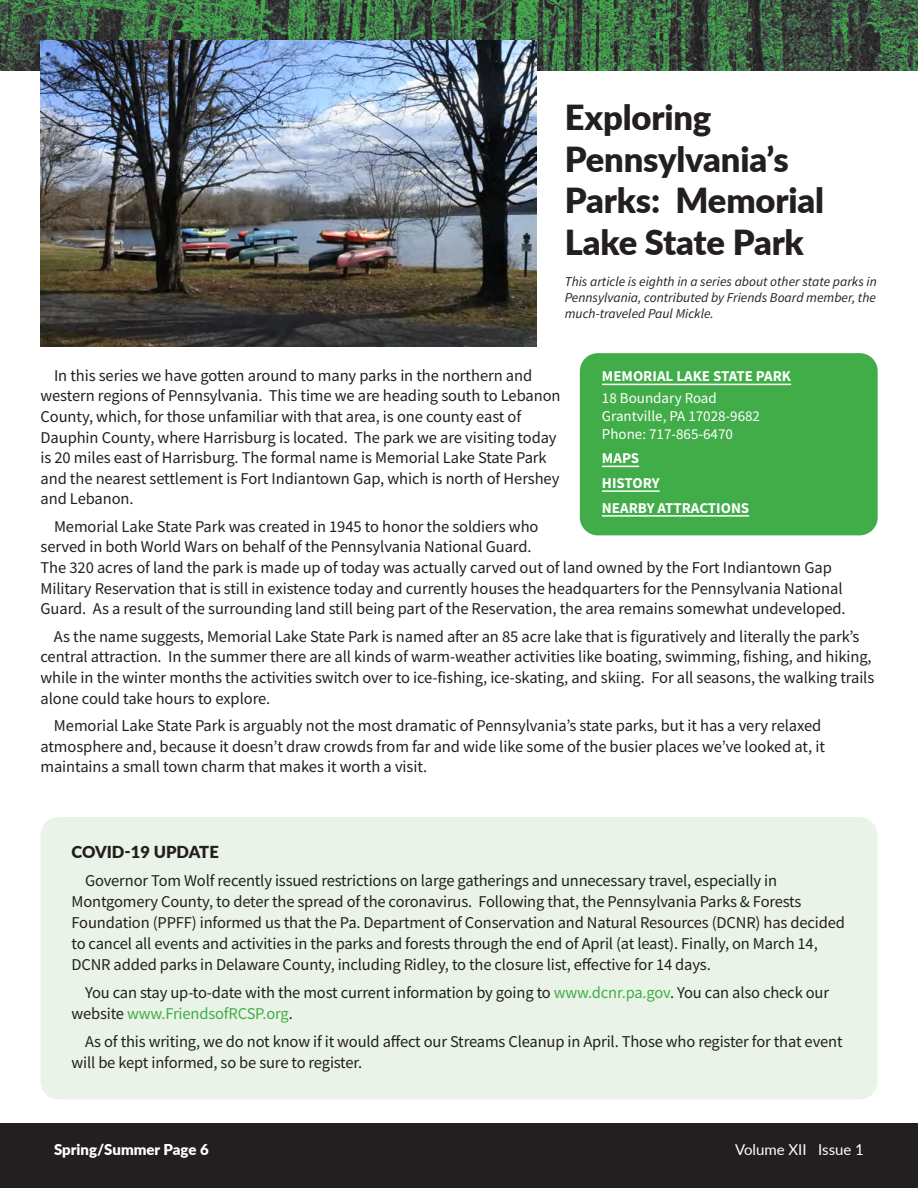
<style>
.page{position:relative;width:918px;height:1188px;background:#fff}
.page>*{position:absolute;margin:0;border:0;box-sizing:border-box;transform-origin:0 0}
.t1{font:900 34.5px/41.4px "Lato";letter-spacing:-.005em;color:#231f20}
.t2{font:16.5px/20.7px "Source Sans Pro";letter-spacing:-.005em;color:#231f20}
.t3{font:900 16.5px "Lato";color:#231f20}
.t4{font:15px/18px "Source Sans Pro";color:#fff}
.t5{font:700 15px/24.8px "Source Sans Pro";color:#fff}
.t6{font:900 15px "Lato";color:#fff}
.t7{font:15px "Lato";color:#fff}
.t8{font:italic 13.5px/16.2px "Source Sans Pro";color:#231f20;text-align:justify}
.s1{color:#41ad49}
</style>
<div class="page">
<div style="left:0;top:1123px;width:918px;height:65px;background:#231f20"></div>
<img style="left:0;top:0;width:918px;height:71px">
<div style="left:40px;top:817px;width:838px;height:282px;background:#eaf3e7;border-radius:18px"></div>
<img style="left:40px;top:40px;width:496px;height:307px">
<div style="left:580px;top:353px;width:298px;height:182px;background:#41ad49;border-radius:18px"></div>
<hr style="left:602px;top:384px;width:189px;height:1px;background:#fff">
<hr style="left:602px;top:466px;width:37px;height:1px;background:#fff">
<hr style="left:602px;top:490px;width:58px;height:2px;background:#fff">
<hr style="left:602px;top:515px;width:147px;height:2px;background:#fff">
<h1 class="t1" style="left:565px;top:96px;width:261px">Exploring<br>Pennsylvania’s<br>Parks: Memorial<br>Lake State Park</h1>
<p class="t8" style="left:565px;top:273px;width:313px">This article is eighth in a series about other state parks in Pennsylvania, contributed by Friends Board member, the much-traveled Paul Mickle.</p>
<p class="t2" style="left:41px;top:365px;width:522px;text-indent:13px">In this series we have gotten around to many parks in the northern and western regions of Pennsylvania. This time we are heading south to Lebanon County, which, for those unfamiliar with that area, is one county east of Dauphin County, where Harrisburg is located. The park we are visiting today is 20 miles east of Harrisburg. The formal name is Memorial Lake State Park and the nearest settlement is Fort Indiantown Gap, which is north of Hershey and Lebanon.</p>
<p class="t2" style="left:41px;top:516px;width:807px;text-indent:13px">Memorial Lake State Park was created in 1945 to honor the soldiers who<br>served in both World Wars on behalf of the Pennsylvania National Guard.<br>The 320 acres of land the park is made up of today was actually carved out of land owned by the Fort Indiantown Gap Military Reservation that is still in existence today and currently houses the headquarters for the Pennsylvania National Guard. As a result of the surrounding land still being part of the Reservation, the area remains somewhat undeveloped.</p>
<p class="t2" style="left:41px;top:626px;width:835px;text-indent:13px">As the name suggests, Memorial Lake State Park is named after an 85 acre lake that is figuratively and literally the park’s central attraction. In the summer there are all kinds of warm-weather activities like boating, swimming, fishing, and hiking, while in the winter months the activities switch over to ice-fishing, ice-skating, and skiing. For all seasons, the walking trails alone could take hours to explore.</p>
<p class="t2" style="left:41px;top:715px;width:786px;text-indent:13px">Memorial Lake State Park is arguably not the most dramatic of Pennsylvania’s state parks, but it has a very relaxed atmosphere and, because it doesn’t draw crowds from far and wide like some of the busier places we’ve looked at, it maintains a small town charm that makes it worth a visit.</p>
<p class="t5" style="left:602px;top:364px;width:191px">MEMORIAL LAKE STATE PARK</p>
<p class="t4" style="left:602px;top:389px;width:160px">18 Boundary Road<br>Grantville, PA 17028-9682<br>Phone: 717-865-6470</p>
<p class="t5" style="left:602px;top:446px;width:149px">MAPS<br>HISTORY<br>NEARBY ATTRACTIONS</p>
<p class="t3" style="left:72px;top:840px;width:149px">COVID-19 UPDATE</p>
<p class="t2" style="left:72px;top:870px;width:775px;text-indent:13px">Governor Tom Wolf recently issued restrictions on large gatherings and unnecessary travel, especially in Montgomery County, to deter the spread of the coronavirus. Following that, the Pennsylvania Parks &amp; Forests Foundation (PPFF) informed us that the Pa. Department of Conservation and Natural Resources (DCNR) has decided to cancel all events and activities in the parks and forests through the end of April (at least). Finally, on March 14, DCNR added parks in Delaware County, including Ridley, to the closure list, effective for 14 days.</p>
<p class="t2" style="left:72px;top:982px;width:759px;text-indent:13px">You can stay up-to-date with the most current information by going to <span class="s1">www.dcnr.pa.gov</span>. You can also check our website <span class="s1">www.FriendsofRCSP.org</span>.</p>
<p class="t2" style="left:72px;top:1031px;width:773px;text-indent:13px">As of this writing, we do not know if it would affect our Streams Cleanup in April. Those who register for that event will be kept informed, so be sure to register.</p>
<p class="t6" style="left:54px;top:1138px;width:156px">Spring/Summer Page 6</p>
<p class="t7" style="left:735px;top:1138px;width:130px">Volume XII Issue 1</p>
</div>
